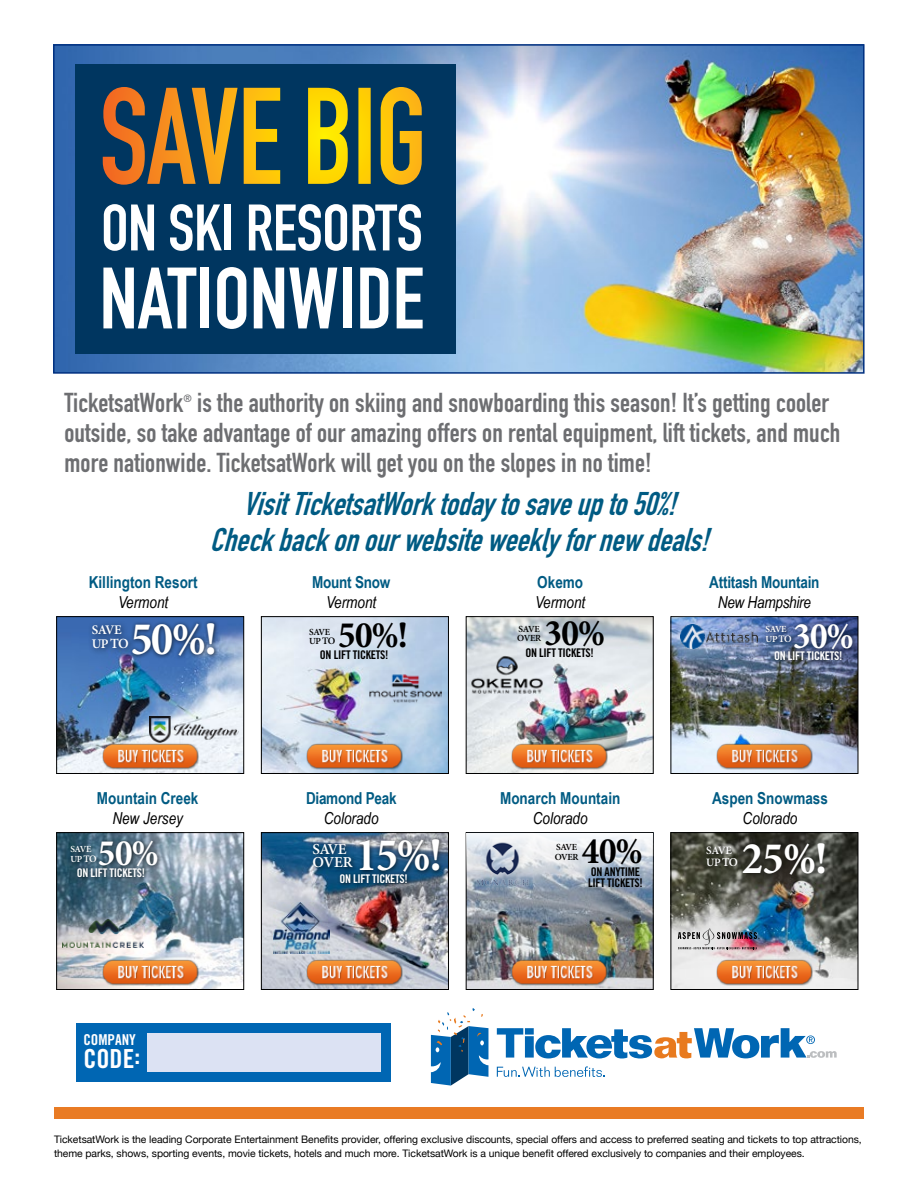
<style>
.page{position:relative;width:918px;height:1188px;background:#fff}
.page>*{position:absolute;margin:0;border:0;box-sizing:border-box;transform-origin:0 0}
.t1{font:85.5px "DIN Engschrift Std";color:#fff}
.t2{font:64.5px "DIN Engschrift Std";letter-spacing:-.005em;color:#fff}
.t3{font:700 condensed 47.1px "Minion Pro";color:#fff}
.t4{font:700 condensed 45.45px "Minion Pro";color:#fff}
.t5{font:700 condensed 37.5px "Minion Pro";color:#000}
.t6{font:700 condensed 37.5px "Minion Pro";color:#fff}
.t7{font:italic 32.4px/36px "DIN Engschrift Std";color:#005b83;text-align:center}
.t8{font:27px/30px "DIN Engschrift Std";letter-spacing:.005em;color:#6d6e71}
.t9{font:26.25px "Trade Gothic LT Std Bd Cn 20";color:#fff}
.t10{font:700 16.5px "Arial Narrow";color:#005b83}
.t11{font:italic 16.5px "Arial Narrow";color:#000}
.t12{font:600 15.3px/13.4px "Minion Pro";letter-spacing:-.04em;color:#fff}
.t13{font:15px "Trade Gothic LT Std Bd Cn 20";color:#fff}
.t14{font:600 13.2px/14px "Minion Pro";letter-spacing:-.04em;color:#fff}
.t15{font:12px/10.5px "Trade Gothic Bold Cond Twenty";letter-spacing:-.025em;color:#000}
.t16{font:12px "Trade Gothic Bold Cond Twenty";letter-spacing:-.025em;color:#fff}
.t17{font:600 11.25px/12px "Minion Pro";letter-spacing:-.04em;color:#fff}
.t18{font:10.5px "DIN Engschrift Std";color:#6d6e71}
.t19{font:10.35px/13.5px "Helvetica Neue";letter-spacing:-.005em;color:#000}
.t20{font:600 9.3px/9.3px "Minion Pro";letter-spacing:-.04em;color:#000}
.t21{font:600 9.3px/9.9px "Minion Pro";letter-spacing:-.04em;color:#fff}
.s1{font-size:13.95px}
.s2{font-size:9.9px}
.s3{font-size:12px}
</style>
<div class="page">
<div style="left:54px;top:1107px;width:810px;height:12px;background:#e97b24"></div>
<svg style="left:431px;top:1008px;width:57px;height:78px"></svg>
<svg style="left:497px;top:1066px;width:107px;height:11px"></svg>
<svg style="left:497px;top:1028px;width:340px;height:30px"></svg>
<div style="left:76px;top:1023px;width:315px;height:59px;background:#0066b3"></div>
<div style="left:148px;top:1034px;width:233px;height:38px;background:#dce2f3"></div>
<img style="left:56px;top:47px;width:806px;height:324px">
<div style="left:53px;top:44px;width:812px;height:330px;border:2px solid #003080"></div>
<img style="left:58px;top:834px;width:184px;height:154px">
<div style="left:56px;top:832px;width:188px;height:158px;border:1px solid #000"></div>
<div style="left:75px;top:64px;width:381px;height:290px;background:#003660"></div>
<svg style="left:103px;top:87px;width:319px;height:98px"></svg>
<img style="left:62px;top:919px;width:82px;height:29px">
<img style="left:102px;top:958px;width:96px;height:27px">
<img style="left:263px;top:834px;width:184px;height:154px">
<div style="left:261px;top:832px;width:188px;height:158px;border:1px solid #000"></div>
<img style="left:273px;top:902px;width:57px;height:52px">
<img style="left:307px;top:958px;width:96px;height:27px">
<img style="left:468px;top:907px;width:184px;height:81px">
<div style="left:466px;top:832px;width:188px;height:158px;border:1px solid #000"></div>
<img style="left:512px;top:958px;width:96px;height:27px">
<img style="left:672px;top:834px;width:184px;height:154px">
<div style="left:670px;top:832px;width:188px;height:158px;border:1px solid #000"></div>
<svg style="left:678px;top:928px;width:82px;height:21px;background:#a89ca3"></svg>
<img style="left:716px;top:958px;width:96px;height:27px">
<img style="left:58px;top:618px;width:184px;height:154px">
<div style="left:56px;top:616px;width:188px;height:158px;border:1px solid #000"></div>
<div style="left:129px;top:619px;width:90px;height:41px;background:#000;opacity:.75"></div>
<img style="left:102px;top:742px;width:96px;height:27px">
<img style="left:263px;top:618px;width:184px;height:154px">
<div style="left:261px;top:616px;width:188px;height:158px;border:1px solid #000"></div>
<img style="left:369px;top:671px;width:72px;height:32px">
<img style="left:307px;top:742px;width:96px;height:27px">
<img style="left:468px;top:618px;width:184px;height:154px">
<div style="left:466px;top:616px;width:188px;height:158px;border:1px solid #000"></div>
<img style="left:512px;top:742px;width:96px;height:27px">
<img style="left:150px;top:716px;width:89px;height:26px">
<img style="left:468px;top:652px;width:79px;height:45px">
<img style="left:670px;top:617px;width:188px;height:157px">
<div style="left:771px;top:648px;width:76px;height:18px;background:#000;opacity:.75"></div>
<div style="left:792px;top:620px;width:66px;height:34px;background:#000;opacity:.51"></div>
<div style="left:763px;top:623px;width:33px;height:23px;background:#000;opacity:.72"></div>
<svg style="left:467px;top:833px;width:186px;height:74px"></svg>
<img style="left:470px;top:837px;width:66px;height:57px">
<div style="left:74px;top:864px;width:76px;height:19px;background:#000;opacity:.75"></div>
<div style="left:68px;top:843px;width:34px;height:25px;background:#000;opacity:.75"></div>
<div style="left:96px;top:837px;width:67px;height:34px;background:#000;opacity:.75"></div>
<div style="left:356px;top:835px;width:88px;height:42px;background:#000;opacity:.75"></div>
<div style="left:310px;top:840px;width:48px;height:33px;background:#000;opacity:.75"></div>
<div style="left:337px;top:870px;width:75px;height:19px;background:#000;opacity:.8"></div>
<div style="left:738px;top:838px;width:93px;height:43px;background:#000;opacity:.51"></div>
<div style="left:704px;top:844px;width:38px;height:27px;background:#000;opacity:.72"></div>
<div style="left:88px;top:620px;width:48px;height:36px;background:#000;opacity:.75"></div>
<h2 class="t2" style="left:101px;top:190px;width:323px">ON SKI RESORTS</h2>
<h1 class="t1" style="left:100px;top:248px;width:326px">NATIONWIDE</h1>
<h3 class="t8" style="left:64px;top:388px;width:120px">TicketsatWork</h3>
<p class="t18" style="left:184px;top:392px;width:10px">®</p>
<p class="t8" style="left:64px;top:388px;width:777px;text-indent:133px">is the authority on skiing and snowboarding this season! It’s getting cooler outside, so take advantage of our amazing offers on rental equipment, lift tickets, and much more nationwide. TicketsatWork will get you on the slopes in no time!</p>
<h3 class="t10" style="left:89px;top:570px;width:110px">Killington Resort</h3>
<h3 class="t11" style="left:118px;top:590px;width:52px">Vermont</h3>
<h3 class="t7" style="left:210px;top:486px;width:510px">VisitTicketsatWorktodaytosaveupto50%!<br>Checkbackonourwebsiteweeklyfornewdeals!</h3>
<h3 class="t10" style="left:537px;top:570px;width:47px">Okemo</h3>
<h3 class="t11" style="left:535px;top:590px;width:52px">Vermont</h3>
<h3 class="t10" style="left:312px;top:570px;width:80px">Mount Snow</h3>
<h3 class="t11" style="left:326px;top:590px;width:52px">Vermont</h3>
<h3 class="t10" style="left:709px;top:570px;width:112px">Attitash Mountain</h3>
<h3 class="t11" style="left:718px;top:590px;width:95px">New Hampshire</h3>
<h3 class="t3" style="left:131px;top:606px;width:88px">50%!</h3>
<p class="t14" style="left:92px;top:623px;width:39px">SAVE<br>UP <span class="s1">TO</span></p>
<p class="t20" style="left:309px;top:627px;width:28px;line-height:9.9px">SAVE<br>UP <span class="s2">TO</span></p>
<h3 class="t5" style="left:338px;top:609px;width:71px">50%!</h3>
<p class="t15" style="left:320px;top:649px;width:70px">ON LIFT TICKETS!</p>
<p class="t20" style="left:517px;top:624px;width:25px">SAVE<br>OVER</p>
<h3 class="t5" style="left:544px;top:607px;width:62px">30%</h3>
<p class="t15" style="left:525px;top:648px;width:70px">ON LIFT TICKETS!</p>
<h3 class="t6" style="left:793px;top:610px;width:62px">30%</h3>
<p class="t21" style="left:766px;top:624px;width:28px">SAVE<br>UP <span class="s2">TO</span></p>
<p class="t16" style="left:774px;top:649px;width:70px">ON LIFT TICKETS!</p>
<h3 class="t10" style="left:97px;top:786px;width:103px">Mountain Creek</h3>
<h3 class="t11" style="left:112px;top:806px;width:72px">New Jersey</h3>
<h3 class="t10" style="left:306px;top:786px;width:92px">Diamond Peak</h3>
<h3 class="t11" style="left:324px;top:806px;width:56px">Colorado</h3>
<h3 class="t10" style="left:500px;top:786px;width:122px">Monarch Mountain</h3>
<h3 class="t11" style="left:533px;top:806px;width:56px">Colorado</h3>
<h3 class="t10" style="left:712px;top:786px;width:117px">Aspen Snowmass</h3>
<h3 class="t11" style="left:743px;top:806px;width:56px">Colorado</h3>
<p class="t20" style="left:555px;top:843px;width:25px">SAVE<br>OVER</p>
<h3 class="t5" style="left:582px;top:826px;width:62px">40%</h3>
<h3 class="t4" style="left:742px;top:827px;width:87px">25%!</h3>
<p class="t21" style="left:70px;top:844px;width:28px">SAVE<br>UP <span class="s2">TO</span></p>
<h3 class="t6" style="left:98px;top:827px;width:62px">50%</h3>
<h3 class="t3" style="left:356px;top:823px;width:88px">15%!</h3>
<h3 class="t12" style="left:313px;top:842px;width:42px">SAVE<br>OVER</h3>
<p class="t16" style="left:339px;top:871px;width:70px">ON LIFT TICKETS!</p>
<p class="t15" style="left:588px;top:866px;width:56px">ON ANYTIME<br>LIFT TICKETS!</p>
<p class="t17" style="left:706px;top:844px;width:33px">SAVE<br>UP <span class="s3">TO</span></p>
<p class="t16" style="left:77px;top:865px;width:70px">ON LIFT TICKETS!</p>
<h3 class="t13" style="left:83px;top:1031px;width:54px">COMPANY</h3>
<h3 class="t9" style="left:83px;top:1042px;width:58px">CODE:</h3>
<p class="t19" style="left:54px;top:1133px;width:809px">TicketsatWork is the leading Corporate Entertainment Benefits provider, offering exclusive discounts, special offers and access to preferred seating and tickets to top attractions, theme parks, shows, sporting events, movie tickets, hotels and much more. TicketsatWork is a unique benefit offered exclusively to companies and their employees.</p>
</div>
